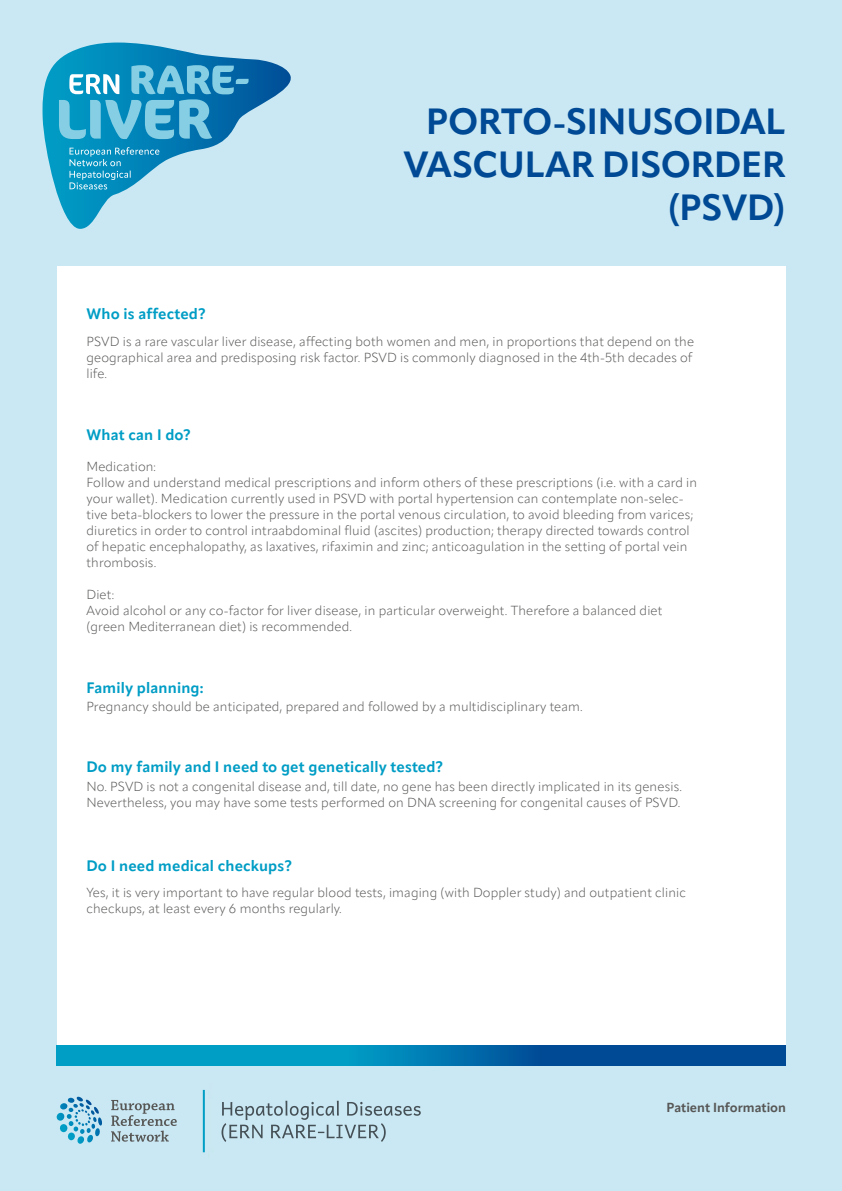
<style>
.page{position:relative;width:842px;height:1191px;background:#cae8f3}
.page>*{position:absolute;margin:0;border:0;box-sizing:border-box;transform-origin:0 0}
.t1{font:700 36px/43.2px "Apparat";letter-spacing:-.005em;color:#004994;text-align:right}
.t2{font:700 15px "Apparat";letter-spacing:.01em;color:#009dc5}
.t3{font:300 13px/16px "Apparat";letter-spacing:.01em;color:#575756}
.t4{font:700 13px "Apparat";letter-spacing:-.005em;color:#575756}
</style>
<div class="page">
<div style="left:57px;top:266px;width:728px;height:793px;background:#fff"></div>
<svg style="left:57px;top:1046px;width:728px;height:19px"></svg>
<svg style="left:43px;top:43px;width:248px;height:186px"></svg>
<svg style="left:59px;top:65px;width:190px;height:74px"></svg>
<svg style="left:70px;top:147px;width:89px;height:42px"></svg>
<img style="left:221px;top:1106px;width:200px;height:30px">
<img style="left:222px;top:1100px;width:141px;height:15px">
<img style="left:222px;top:1123px;width:164px;height:19px">
<svg style="left:111px;top:1100px;width:66px;height:41px"></svg>
<svg style="left:57px;top:1096px;width:45px;height:48px"></svg>
<hr style="left:203px;top:1089px;width:2px;height:63px;background:#009dc5">
<p class="t2" style="left:86px;top:305px;width:121px">Who is affected?</p>
<h1 class="t1" style="left:403px;top:100px;width:383px">PORTO-SINUSOIDAL<br>VASCULAR DISORDER (PSVD)</h1>
<p class="t3" style="left:86px;top:333px;width:609px">PSVD is a rare vascular liver disease, affecting both women and men, in proportions that depend on the geographical area and predisposing risk factor. PSVD is commonly diagnosed in the 4th-5th decades of life.</p>
<p class="t2" style="left:86px;top:426px;width:106px">What can I do?</p>
<p class="t3" style="left:86px;top:458px;width:612px">Medication:<br>Follow and understand medical prescriptions and inform others of these prescriptions (i.e. with a card in your wallet). Medication currently used in PSVD with portal hypertension can contemplate non-selec&shy;tive beta-blockers to lower the pressure in the portal venous circulation, to avoid bleeding from varices; diuretics in order to control intraabdominal fluid (ascites) production; therapy directed towards control of hepatic encephalopathy, as laxatives, rifaximin and zinc; anticoagulation in the setting of portal vein thrombosis.</p>
<p class="t3" style="left:86px;top:586px;width:577px">Diet:<br>Avoid alcohol or any co-factor for liver disease, in particular overweight. Therefore a balanced diet (green Mediterranean diet) is recommended.</p>
<p class="t2" style="left:86px;top:678px;width:119px">Family planning:</p>
<p class="t3" style="left:86px;top:698px;width:498px">Pregnancy should be anticipated, prepared and followed by a multidisciplinary team.</p>
<p class="t2" style="left:86px;top:757px;width:358px">Do my family and I need to get genetically tested?</p>
<p class="t3" style="left:86px;top:778px;width:597px">No. PSVD is not a congenital disease and, till date, no gene has been directly implicated in its genesis.<br>Nevertheless, you may have some tests performed on DNA screening for congenital causes of PSVD.</p>
<p class="t2" style="left:86px;top:857px;width:207px">Do I need medical checkups?</p>
<p class="t3" style="left:86px;top:884px;width:601px">Yes, it is very important to have regular blood tests, imaging (with Doppler study) and outpatient clinic checkups, at least every 6 months regularly.</p>
<p class="t4" style="left:666px;top:1099px;width:121px">Patient Information</p>
</div>
